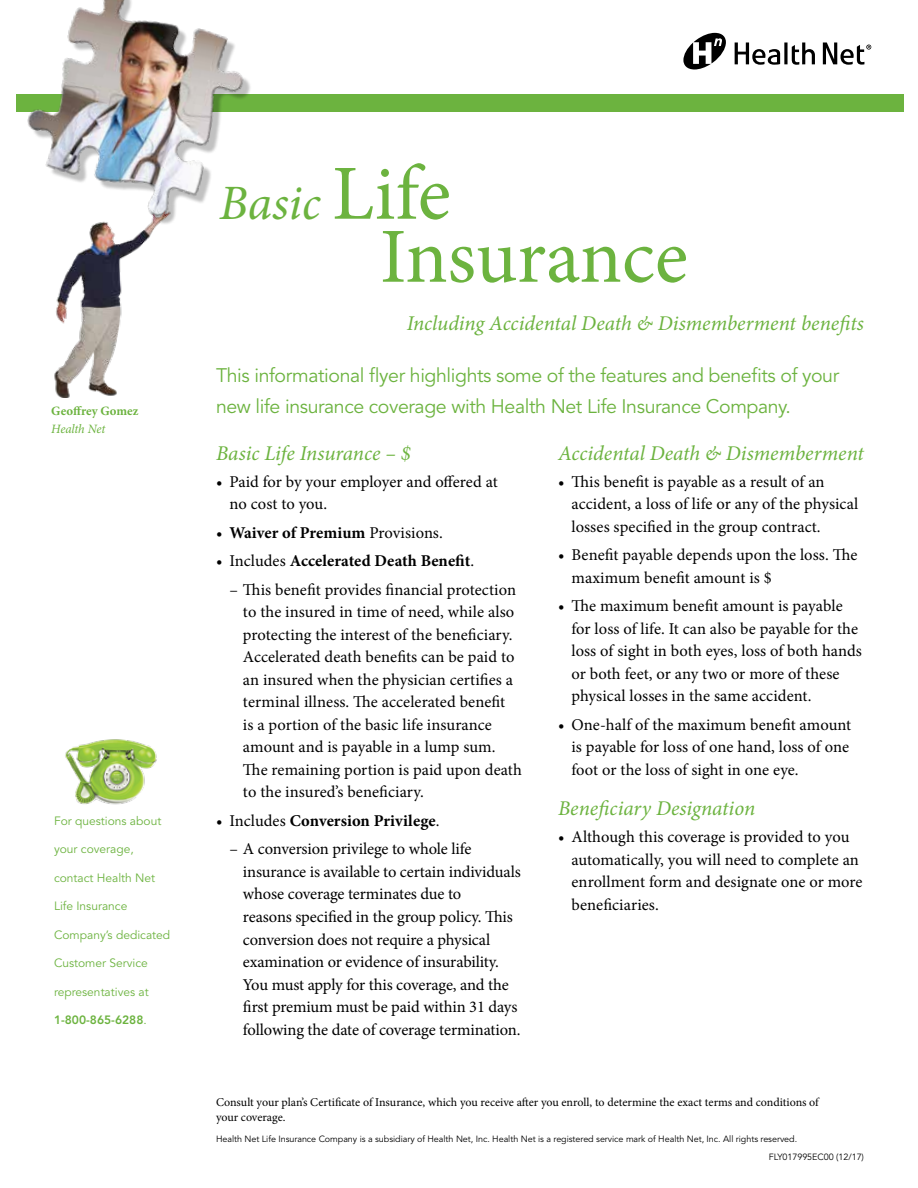
<style>
.page{position:relative;width:918px;height:1188px;background:#fff}
.page>*{position:absolute;margin:0;border:0;box-sizing:border-box;transform-origin:0 0}
.t1{font:78px "Minion Pro";letter-spacing:-.005em;color:#6cb33f}
.t2{font:italic 49.5px "Minion Pro";color:#6cb33f}
.t3{font:italic 21px "Minion Pro";color:#6cb33f}
.t4{font:19.5px/31.5px "Avenir LT Std";letter-spacing:-.02em;color:#6cb33f}
.t5{font:16.5px/22.5px "Minion Pro";color:#000}
.t6{font:700 16.5px "Minion Pro";color:#000}
.t7{font:700 12.75px "Minion Pro";letter-spacing:.005em;color:#6cb33f}
.t8{font:italic 12.75px "Minion Pro";letter-spacing:-.01em;color:#6cb33f}
.t9{font:12px/15px "Minion Pro";letter-spacing:-.005em;color:#000}
.t10{font:12px "Avenir LT Std";color:#6cb33f}
.t11{font:800 12px "Avenir LT Std";color:#6cb33f}
.t12{font:9px/18px "Avenir LT Std";letter-spacing:-.005em;color:#000}
.s1{font-weight:400}
.s2{font-style:normal;font-size:78px}
</style>
<div class="page">
<div style="left:16px;top:94px;width:887px;height:18px;background:#6cb33f"></div>
<svg style="left:683px;top:33px;width:43px;height:36px"></svg>
<svg style="left:735px;top:42px;width:80px;height:23px"></svg>
<svg style="left:823px;top:42px;width:48px;height:23px"></svg>
<img style="left:65px;top:739px;width:92px;height:66px">
<img style="left:27px;top:0;width:224px;height:203px">
<img style="left:54px;top:203px;width:122px;height:195px">
<p class="t7" style="left:51px;top:402px;width:89px">Geoffrey Gomez</p>
<p class="t8" style="left:51px;top:420px;width:55px">Health Net</p>
<p class="t10" style="left:54px;top:814px;width:109px">For questions about</p>
<p class="t10" style="left:54px;top:842px;width:81px">your coverage,</p>
<p class="t10" style="left:54px;top:871px;width:103px">contact Health Net</p>
<p class="t10" style="left:54px;top:899px;width:75px">Life Insurance</p>
<p class="t10" style="left:54px;top:928px;width:118px">Company’s dedicated</p>
<p class="t10" style="left:54px;top:956px;width:95px">Customer Service</p>
<p class="t10" style="left:54px;top:985px;width:96px">representatives at</p>
<p class="t11" style="left:54px;top:1013px;width:94px">1-800-865-6288<span class="s1">.</span></p>
<h2 class="t2" style="left:219px;top:169px;width:233px">Basic <span class="s2">Life</span></h2>
<h1 class="t1" style="left:380px;top:205px;width:310px">Insurance</h1>
<p class="t3" style="left:407px;top:309px;width:459px">Including Accidental Death &amp; Dismemberment benefits</p>
<p class="t4" style="left:216px;top:360px;width:625px">This informational flyer highlights some of the features and benefits of your new life insurance coverage with Health Net Life Insurance Company.</p>
<p class="t3" style="left:216px;top:439px;width:197px">Basic Life Insurance – $</p>
<p class="t5" style="left:229px;top:471px;width:270px;text-indent:-13px">• Paid for by your employer and offered at no cost to you.</p>
<p class="t6" style="left:216px;top:521px;width:228px"><span class="s1">•</span> Waiver of Premium <span class="s1">Provisions.</span></p>
<p class="t6" style="left:216px;top:550px;width:260px"><span class="s1">• Includes</span> Accelerated Death Benefit<span class="s1">.</span></p>
<p class="t5" style="left:243px;top:578px;width:280px;text-indent:-13px">– This benefit provides financial protection to the insured in time of need, while also protecting the interest of the beneficiary.<br>Accelerated death benefits can be paid to an insured when the physician certifies a terminal illness. The accelerated benefit<br>is a portion of the basic life insurance amount and is payable in a lump sum.<br>The remaining portion is paid upon death to the insured’s beneficiary.</p>
<p class="t6" style="left:216px;top:809px;width:225px"><span class="s1">• Includes</span> Conversion Privilege<span class="s1">.</span></p>
<p class="t5" style="left:243px;top:838px;width:279px;text-indent:-13px">– A conversion privilege to whole life insurance is available to certain individuals whose coverage terminates due to<br>reasons specified in the group policy. This conversion does not require a physical examination or evidence of insurability.<br>You must apply for this coverage, and the first premium must be paid within 31 days following the date of coverage termination.</p>
<p class="t3" style="left:558px;top:439px;width:308px">Accidental Death &amp; Dismemberment</p>
<p class="t5" style="left:571px;top:471px;width:288px;text-indent:-13px">• This benefit is payable as a result of an accident, a loss of life or any of the physical losses specified in the group contract.</p>
<p class="t5" style="left:571px;top:544px;width:287px;text-indent:-13px">• Benefit payable depends upon the loss. The maximum benefit amount is $</p>
<p class="t5" style="left:571px;top:595px;width:292px;text-indent:-13px">• The maximum benefit amount is payable for loss of life. It can also be payable for the loss of sight in both eyes, loss of both hands or both feet, or any two or more of these physical losses in the same accident.</p>
<p class="t5" style="left:571px;top:714px;width:281px;text-indent:-13px">• One-half of the maximum benefit amount is payable for loss of one hand, loss of one foot or the loss of sight in one eye.</p>
<p class="t3" style="left:558px;top:794px;width:199px">Beneficiary Designation</p>
<p class="t5" style="left:571px;top:826px;width:293px;text-indent:-13px">• Although this coverage is provided to you automatically, you will need to complete an enrollment form and designate one or more beneficiaries.</p>
<p class="t9" style="left:216px;top:1095px;width:604px">Consult your plan’s Certificate of Insurance, which you receive after you enroll, to determine the exact terms and conditions of your coverage.</p>
<p class="t12" style="left:769px;top:1131px;width:97px;text-indent:-553px">Health Net Life Insurance Company is a subsidiary of Health Net, Inc. Health Net is a registered service mark of Health Net, Inc. All rights reserved.<br>FLY017995EC00 (12/17)</p>
</div>
